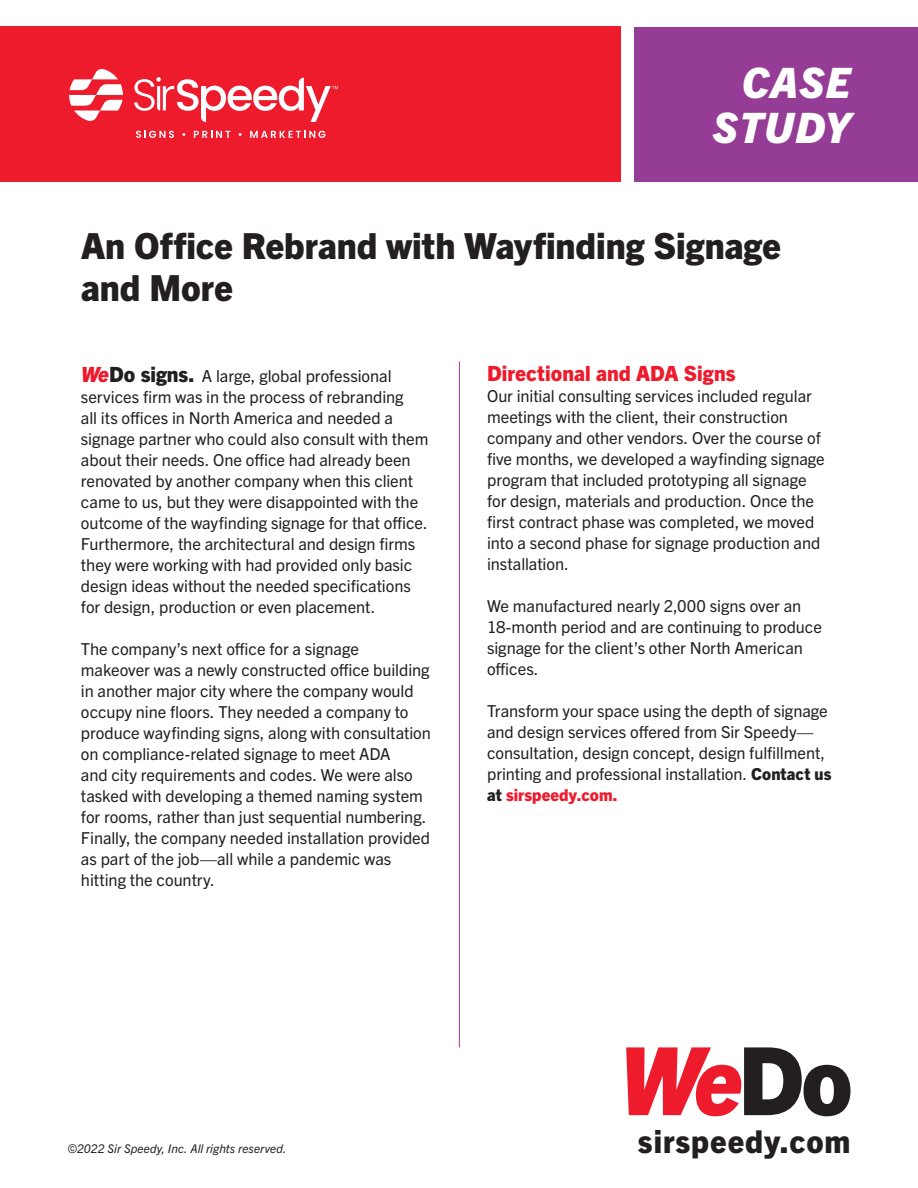
<style>
.page{position:relative;width:918px;height:1188px;background:#fff}
.page>*{position:absolute;margin:0;border:0;box-sizing:border-box;transform-origin:0 0}
.t1{font:italic 800 42px/45px "Trade Gothic Next LT Pro";letter-spacing:.025em;color:#fff;text-align:right}
.t2{font:800 36px/42px "Trade Gothic Next LT Pro";color:#231f20}
.t3{font:800 31.5px "Trade Gothic Next LT Pro";letter-spacing:.03em;color:#231f20}
.t4{font:800 21px "Trade Gothic Next LT Pro";color:#ee1b2d}
.t5{font:16.5px/21px "Trade Gothic Next LT Pro";letter-spacing:-.005em;color:#231f20}
.t6{font:italic 12px "Trade Gothic Next LT Pro";letter-spacing:.005em;color:#231f20}
.s1{font-weight:800;font-style:italic;font-size:21px;color:#ee1b2d}
.s2{font-weight:800;font-size:21px}
.s3{font-weight:800}
.s4{font-weight:800;color:#ee1b2d}
</style>
<div class="page">
<div style="left:634px;top:27px;width:284px;height:154px;background:#953c96"></div>
<hr style="left:459px;top:361px;width:1px;height:686px;background:#953c96">
<div style="left:0;top:26px;width:621px;height:155px;background:#ee1b2d"></div>
<svg style="left:69px;top:69px;width:54px;height:52px"></svg>
<svg style="left:136px;top:131px;width:38px;height:7px"></svg>
<svg style="left:194px;top:131px;width:36px;height:7px"></svg>
<svg style="left:250px;top:131px;width:75px;height:7px"></svg>
<svg style="left:134px;top:77px;width:204px;height:45px"></svg>
<svg style="left:626px;top:1047px;width:224px;height:69px"></svg>
<h1 class="t1" style="left:713px;top:57px;width:139px">CASE<br>STUDY</h1>
<h2 class="t2" style="left:81px;top:223px;width:701px">An Office Rebrand with Wayfinding Signage and More</h2>
<p class="t5" style="left:81px;top:364px;width:349px"><span class="s1">We</span><span class="s2">Do signs.</span> A large, global professional services firm was in the process of rebranding<br>all its offices in North America and needed a signage partner who could also consult with them about their needs. One office had already been renovated by another company when this client came to us, but they were disappointed with the outcome of the wayfinding signage for that office.<br>Furthermore, the architectural and design firms they were working with had provided only basic design ideas without the needed specifications for design, production or even placement.</p>
<p class="t5" style="left:81px;top:637px;width:351px">The company’s next office for a signage makeover was a newly constructed office building in another major city where the company would occupy nine floors. They needed a company to produce wayfinding signs, along with consultation on compliance-related signage to meet ADA<br>and city requirements and codes. We were also tasked with developing a themed naming system for rooms, rather than just sequential numbering.<br>Finally, the company needed installation provided as part of the job—all while a pandemic was hitting the country.</p>
<p class="t4" style="left:487px;top:359px;width:250px">Directional and ADA Signs</p>
<p class="t5" style="left:487px;top:384px;width:339px">Our initial consulting services included regular meetings with the client, their construction company and other vendors. Over the course of five months, we developed a wayfinding signage program that included prototyping all signage for design, materials and production. Once the first contract phase was completed, we moved into a second phase for signage production and installation.</p>
<p class="t5" style="left:487px;top:595px;width:336px">We manufactured nearly 2,000 signs over an 18-month period and are continuing to produce signage for the client’s other North American offices.</p>
<p class="t5" style="left:487px;top:700px;width:346px">Transform your space using the depth of signage and design services offered from Sir Speedy— consultation, design concept, design fulfillment, printing and professional installation. <span class="s3">Contact us at</span> <span class="s4">sirspeedy.com.</span></p>
<p class="t6" style="left:68px;top:1140px;width:221px">©2022 Sir Speedy, Inc. All rights reserved.</p>
<h3 class="t3" style="left:638px;top:1120px;width:214px">sirspeedy.com</h3>
</div>
